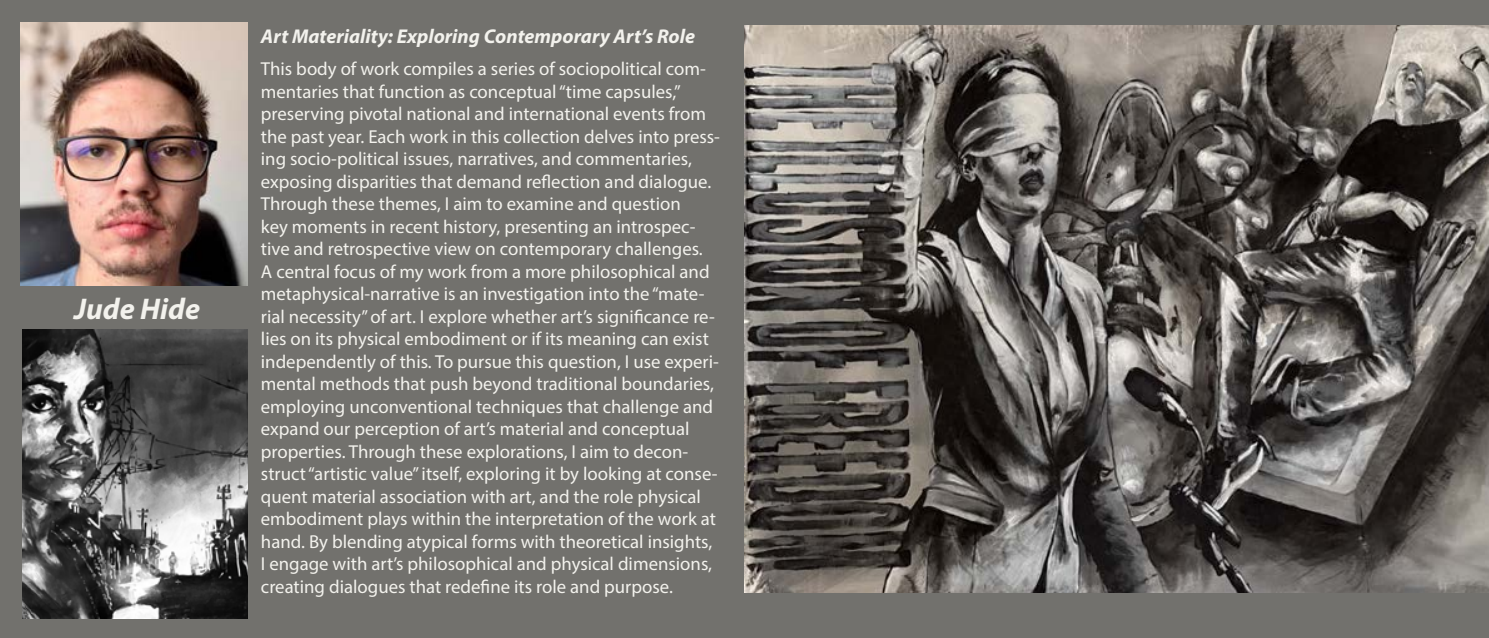
<style>
.page{position:relative;width:1489px;height:638px;background:#fff}
.page>*{position:absolute;margin:0;border:0;box-sizing:border-box;transform-origin:0 0}
.t1{font:italic 700 30px "Myriad Pro";color:#f3f2ed}
.t2{font:italic 700 20px "Myriad Pro";color:#f3f2ed}
.t3{font:18.75px/22.5px "Myriad Pro";color:#f3f2ed}
</style>
<div class="page">
<div style="left:0;top:0;width:1488px;height:638px;background:#72716d"></div>
<img style="left:744px;top:26px;width:744px;height:567px">
<img style="left:22px;top:329px;width:226px;height:290px">
<img style="left:21px;top:22px;width:227px;height:264px">
<h1 class="t1" style="left:74px;top:289px;width:127px">Jude Hide</h1>
<p class="t2" style="left:261px;top:23px;width:435px">Art Materiality: Exploring Contemporary Art’s Role</p>
<p class="t3" style="left:261px;top:57px;width:460px">This body of work compiles a series of sociopolitical com&shy;mentaries that function as conceptual “time capsules,” preserving pivotal national and international events from the past year. Each work in this collection delves into press&shy;ing socio-political issues, narratives, and commentaries, exposing disparities that demand reflection and dialogue.<br>Through these themes, I aim to examine and question<br>key moments in recent history, presenting an introspec&shy;tive and retrospective view on contemporary challenges.<br>A central focus of my work from a more philosophical and metaphysical-narrative is an investigation into the “mate&shy;rial necessity” of art. I explore whether art’s significance re&shy;lies on its physical embodiment or if its meaning can exist independently of this. To pursue this question, I use experi&shy;mental methods that push beyond traditional boundaries, employing unconventional techniques that challenge and expand our perception of art’s material and conceptual properties. Through these explorations, I aim to decon&shy;struct “artistic value” itself, exploring it by looking at conse&shy;quent material association with art, and the role physical embodiment plays within the interpretation of the work at hand. By blending atypical forms with theoretical insights, I engage with art’s philosophical and physical dimensions, creating dialogues that redefine its role and purpose.</p>
</div>
